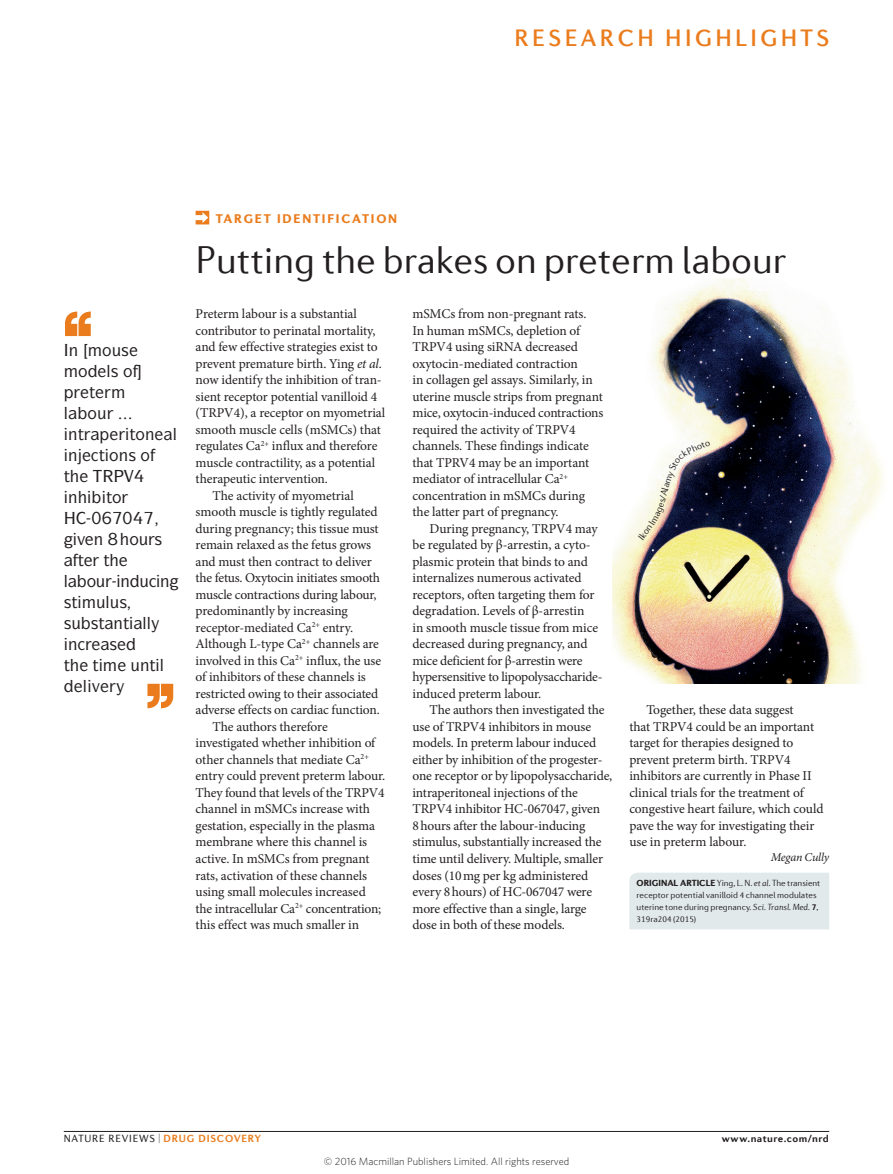
<style>
.page{position:relative;width:893px;height:1174px;background:#fff}
.page>*{position:absolute;margin:0;border:0;box-sizing:border-box;transform-origin:0 0}
.Title{font:300 39px "Diverda Sans Com";color:#231f20}
.t1{font:500 24px "Diverda Sans Com";letter-spacing:.14em;color:#ea7c1d}
.Pull_quote{font:500 16.5px/21px "ITC Symbol Std";color:#231f20}
.Body_text{font:13.5px/16.5px "Minion Pro";letter-spacing:-.01em;color:#231f20}
.Body_first{font:13.5px/16.5px "Minion Pro";letter-spacing:-.005em;color:#231f20}
.Strapline{font:900 12.75px "Diverda Sans Com";letter-spacing:.14em;color:#ea7c1d}
.Author{font:italic 12px "Minion Pro";letter-spacing:-.015em;color:#231f20}
.t2{font:300 10.5px "Whitney";color:#231f20}
.t3{font:10.5px "Diverda Sans Com";letter-spacing:.075em;color:#231f20}
.t4{font:700 10.5px "Diverda Sans Com";letter-spacing:.045em;color:#231f20}
.Credit_line{font:300 9.75px "Diverda Sans Com";color:#231f20}
.Info_box_text{font:300 9px/12px "Diverda Sans Com";color:#231f20}
.s1{font-style:italic}
.s2{font-weight:900}
.s3{font-weight:700}
.s4{font-weight:700;color:#ea7c1d}
</style>
<div class="page">
<hr style="left:64px;top:1131px;width:765px;height:1px;background:#231f20">
<img style="left:612px;top:279px;width:271px;height:404px">
<svg style="left:147px;top:684px;width:26px;height:24px"></svg>
<svg style="left:65px;top:311px;width:26px;height:25px"></svg>
<svg style="left:196px;top:211px;width:13px;height:13px"></svg>
<div style="left:629px;top:873px;width:200px;height:56px;background:#e1e9ea"></div>
<svg style="left:638px;top:494px;width:29px;height:46px"></svg>
<svg style="left:666px;top:441px;width:44px;height:42px"></svg>
<h2 class="t1" style="left:514px;top:24px;width:316px">RESEARCH HIGHLIGHTS</h2>
<p class="Pull_quote" style="left:69px;top:339px;width:62px">■ □◆▲</p>
<p class="Pull_quote" style="left:89px;top:360px;width:45px;text-indent:-11px">□ ●▲ □ ▼</p>
<p class="Pull_quote" style="left:64px;top:402px;width:44px">● □◆</p>
<p class="Pull_quote" style="left:130px;top:423px;width:49px">▼□■ ●</p>
<p class="Pull_quote" style="left:64px;top:444px;width:88px">■ ▼□■▲ □ ▼</p>
<p class="Pull_quote" style="left:64px;top:486px;width:59px">■ ▼□ ★</p>
<p class="Pull_quote" style="left:129px;top:528px;width:34px">□◆ ▲</p>
<p class="Pull_quote" style="left:64px;top:570px;width:107px">● □◆ ■◆■</p>
<p class="Pull_quote" style="left:64px;top:591px;width:65px">▲▼ ◆●◆▲</p>
<p class="Pull_quote" style="left:64px;top:612px;width:89px">▲◆ ▲▼ ■▼ ●●</p>
<p class="Pull_quote" style="left:131px;top:654px;width:35px">◆■▼ ●</p>
<p class="Strapline" style="left:216px;top:211px;width:183px">TARGET IDENTIFICATION</p>
<p class="Title" style="left:196px;top:238px;width:592px">Putting the brakes on preterm labour</p>
<p class="Body_first" style="left:196px;top:306px;width:191px">Preterm labour is a substantial contributor to perinatal mortality, and few effective strategies exist to prevent premature birth. Ying <span class="s1">et al</span>. now identify the inhibition of tran&shy;sient receptor potential vanilloid 4 (TRPV4), a receptor on myometrial smooth muscle cells (mSMCs) that regulates Ca<sup>2+</sup> influx and therefore muscle contractility, as a potential therapeutic intervention.</p>
<p class="Body_text" style="left:196px;top:487px;width:187px;text-indent:17px">The activity of myometrial smooth muscle is tightly regulated during pregnancy; this tissue must remain relaxed as the fetus grows and must then contract to deliver the fetus. Oxytocin initiates smooth muscle contractions during labour, predominantly by increasing receptor-mediated Ca<sup>2+</sup> entry.<br>Although L-type Ca<sup>2+</sup> channels are involved in this Ca<sup>2+</sup> influx, the use of inhibitors of these channels is restricted owing to their associated adverse effects on cardiac function.</p>
<p class="Body_text" style="left:196px;top:718px;width:191px;text-indent:17px">The authors therefore investigated whether inhibition of other channels that mediate Ca<sup>2+ </sup>entry could prevent preterm labour.<br>They found that levels of the TRPV4 channel in mSMCs increase with gestation, especially in the plasma membrane where this channel is active. In mSMCs from pregnant rats, activation of these channels using small molecules increased the intracellular Ca<sup>2+</sup> concentration; this effect was much smaller in</p>
<p class="Body_text" style="left:412px;top:306px;width:192px">mSMCs from non-pregnant rats.<br>In human mSMCs, depletion of<br>TRPV4 using siRNA decreased oxytocin-mediated contraction<br>in collagen gel assays. Similarly, in uterine muscle strips from pregnant mice, oxytocin-induced contractions required the activity of TRPV4 channels. These findings indicate that TPRV4 may be an important mediator of intracellular Ca<sup>2+ </sup>concentration in mSMCs during the latter part of pregnancy.</p>
<p class="Body_text" style="left:412px;top:520px;width:192px;text-indent:17px">During pregnancy, TRPV4 may be regulated by β-arrestin, a cyto&shy;plasmic protein that binds to and internalizes numerous activated receptors, often targeting them for degradation. Levels of β-arrestin<br>in smooth muscle tissue from mice decreased during pregnancy, and mice deficient for β-arrestin were hypersensitive to lipopolysaccharide&shy;induced preterm labour.</p>
<p class="Body_text" style="left:412px;top:702px;width:201px;text-indent:17px">The authors then investigated the use of TRPV4 inhibitors in mouse models. In preterm labour induced either by inhibition of the progester&shy;one receptor or by lipopolysaccharide, intraperitoneal injections of the TRPV4 inhibitor HC-067047, given 8hours after the labour-inducing stimulus, substantially increased the time until delivery. Multiple, smaller doses (10mg per kg administered every 8hours) of HC-067047 were more effective than a single, large dose in both of these models.</p>
<p class="Body_text" style="left:629px;top:702px;width:196px;text-indent:17px">Together, these data suggest<br>that TRPV4 could be an important target for therapies designed to prevent preterm birth. TRPV4 inhibitors are currently in Phase II clinical trials for the treatment of congestive heart failure, which could pave the way for investigating their use in preterm labour.</p>
<p class="Credit_line" style="left:656px;top:501px;width:22px;rotate:-74deg">s Ala</p>
<p class="Author" style="left:771px;top:850px;width:60px">Megan Cully</p>
<p class="Info_box_text" style="left:637px;top:877px;width:185px"><span class="s2">ORIGINAL ARTICLE</span> Ying, L. N. <span class="s1">et al.</span> The transient receptor potential vanilloid 4 channel modulates uterine tone during pregnancy. <span class="s1">Sci. Transl. Med.</span> <span class="s3">7</span>, 319ra204 (2015)</p>
<p class="t3" style="left:64px;top:1132px;width:199px">NATURE REVIEWS | <span class="s4">DRUG DISCOVERY</span></p>
<p class="t4" style="left:722px;top:1132px;width:109px">www.nature.com/nrd</p>
<p class="t2" style="left:324px;top:1154px;width:247px">© 2016 Macmillan Publishers Limited. All rights reserved</p>
</div>
